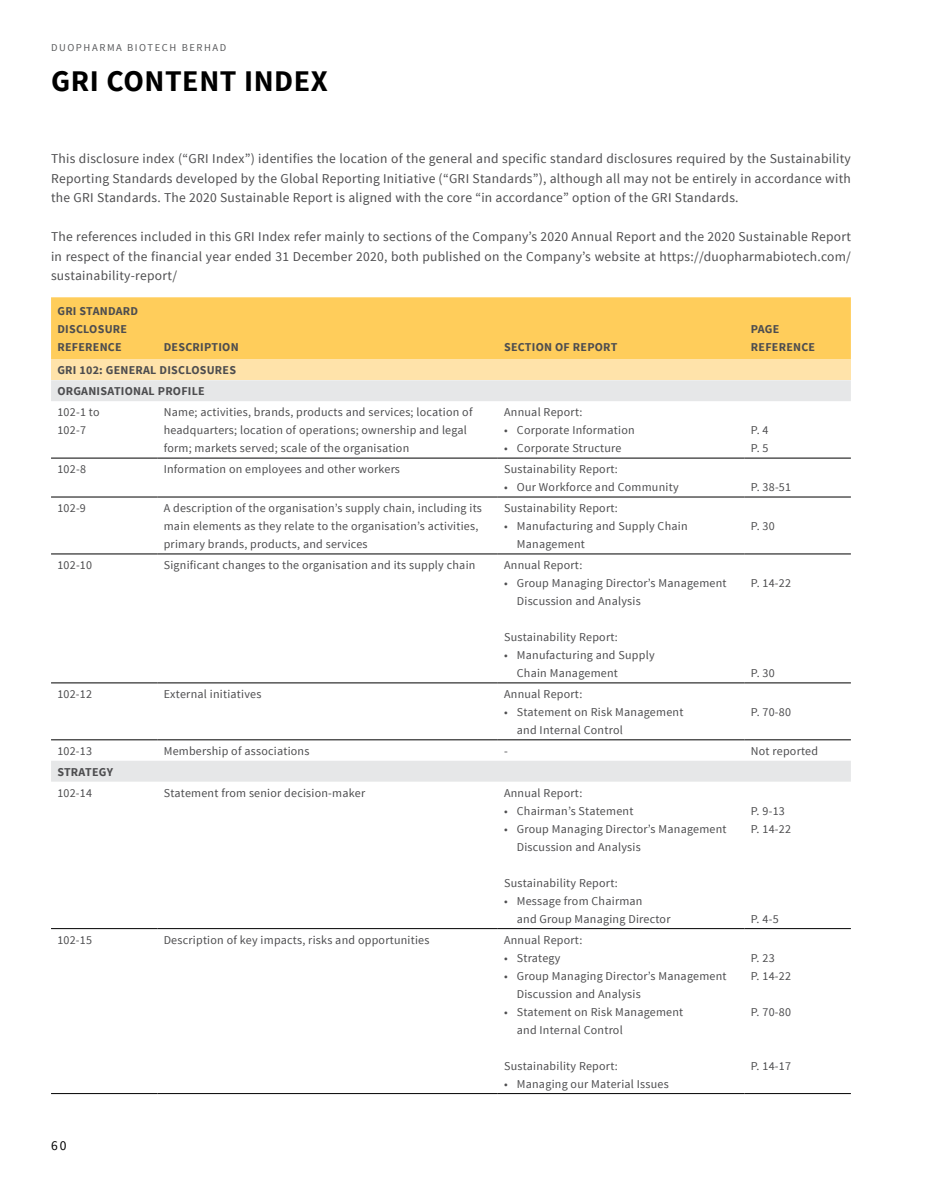
<style>
.page{position:relative;width:936px;height:1191px;background:#fff}
.page>*{position:absolute;margin:0;border:0;box-sizing:border-box;transform-origin:0 0}
.t1{font:700 30px "Source Sans Pro";letter-spacing:.02em;color:#000}
.t2{font:13.5px/19.5px "Source Sans Pro";letter-spacing:.02em;color:#4d4d4f;text-align:justify}
.t3{font:13.5px "Source Sans Pro";color:#000}
.t4{font:12px/18px "Source Sans Pro";letter-spacing:.02em;color:#4d4d4f}
.t5{font:700 12px/18px "Source Sans Pro";letter-spacing:.02em;color:#4d4d4f}
.t6{font:10.5px "Source Sans Pro";letter-spacing:.15em;color:#58595b}
</style>
<div class="page">
<div style="left:51px;top:297px;width:799px;height:62px;background:#ffcd5b"></div>
<div style="left:51px;top:359px;width:799px;height:21px;background:#ffe3aa"></div>
<svg style="left:51px;top:380px;width:799px;height:401px"></svg>
<hr style="left:51px;top:458px;width:106px;height:1px;background:#000">
<hr style="left:157px;top:458px;width:340px;height:1px;background:#000">
<hr style="left:497px;top:458px;width:247px;height:1px;background:#000">
<hr style="left:744px;top:458px;width:106px;height:1px;background:#000">
<hr style="left:51px;top:497px;width:106px;height:1px;background:#000">
<hr style="left:157px;top:497px;width:340px;height:1px;background:#000">
<hr style="left:497px;top:497px;width:247px;height:1px;background:#000">
<hr style="left:744px;top:497px;width:106px;height:1px;background:#000">
<hr style="left:51px;top:553px;width:106px;height:1px;background:#000">
<hr style="left:157px;top:553px;width:340px;height:1px;background:#000">
<hr style="left:497px;top:553px;width:247px;height:1px;background:#000">
<hr style="left:744px;top:553px;width:106px;height:1px;background:#000">
<hr style="left:51px;top:682px;width:106px;height:1px;background:#000">
<hr style="left:157px;top:682px;width:340px;height:1px;background:#000">
<hr style="left:497px;top:682px;width:247px;height:1px;background:#000">
<hr style="left:744px;top:682px;width:106px;height:1px;background:#000">
<hr style="left:51px;top:739px;width:106px;height:1px;background:#000">
<hr style="left:157px;top:739px;width:340px;height:1px;background:#000">
<hr style="left:497px;top:739px;width:247px;height:1px;background:#000">
<hr style="left:744px;top:739px;width:106px;height:1px;background:#000">
<hr style="left:51px;top:928px;width:106px;height:1px;background:#000">
<hr style="left:157px;top:928px;width:340px;height:1px;background:#000">
<hr style="left:497px;top:928px;width:247px;height:1px;background:#000">
<hr style="left:744px;top:928px;width:106px;height:1px;background:#000">
<hr style="left:51px;top:1093px;width:106px;height:1px;background:#000">
<hr style="left:157px;top:1093px;width:340px;height:1px;background:#000">
<hr style="left:497px;top:1093px;width:247px;height:1px;background:#000">
<hr style="left:744px;top:1093px;width:106px;height:1px;background:#000">
<p class="t6" style="left:51px;top:41px;width:177px">DUOPHARMA BIOTECH BERHAD</p>
<h1 class="t1" style="left:51px;top:61px;width:278px">GRI CONTENT INDEX</h1>
<p class="t2" style="left:51px;top:149px;width:801px">This disclosure index (“GRI Index”) identifies the location of the general and specific standard disclosures required by the Sustainability Reporting Standards developed by the Global Reporting Initiative (“GRI Standards”), although all may not be entirely in accordance with the GRI Standards. The 2020 Sustainable Report is aligned with the core “in accordance” option of the GRI Standards.</p>
<p class="t2" style="left:51px;top:227px;width:801px">The references included in this GRI Index refer mainly to sections of the Company’s 2020 Annual Report and the 2020 Sustainable Report in respect of the financial year ended 31 December 2020, both published on the Company’s website at https://duopharmabiotech.com/ sustainability-report/</p>
<p class="t5" style="left:57px;top:302px;width:82px">GRI STANDARD<br>DISCLOSURE<br>REFERENCE</p>
<p class="t5" style="left:750px;top:320px;width:66px">PAGE<br>REFERENCE</p>
<p class="t5" style="left:164px;top:338px;width:76px">DESCRIPTION</p>
<p class="t5" style="left:504px;top:338px;width:115px">SECTION OF REPORT</p>
<p class="t5" style="left:57px;top:360px;width:180px;line-height:20.9px">GRI 102: GENERAL DISCLOSURES<br>ORGANISATIONAL PROFILE</p>
<p class="t4" style="left:57px;top:403px;width:44px">102-1 to<br>102-7</p>
<p class="t4" style="left:164px;top:403px;width:310px">Name; activities, brands, products and services; location of headquarters; location of operations; ownership and legal form; markets served; scale of the organisation</p>
<p class="t4" style="left:504px;top:403px;width:80px">Annual Report:</p>
<p class="t4" style="left:504px;top:421px;width:132px">• Corporate Information</p>
<p class="t4" style="left:504px;top:439px;width:119px">• Corporate Structure</p>
<p class="t4" style="left:750px;top:421px;width:19px">P. 4<br>P. 5</p>
<p class="t4" style="left:57px;top:460px;width:30px">102-8</p>
<p class="t4" style="left:164px;top:460px;width:238px">Information on employees and other workers</p>
<p class="t4" style="left:504px;top:460px;width:115px">Sustainability Report:</p>
<p class="t4" style="left:504px;top:478px;width:176px">• Our Workforce and Community</p>
<p class="t4" style="left:750px;top:478px;width:42px">P. 38-51</p>
<p class="t4" style="left:57px;top:499px;width:30px">102-9</p>
<p class="t4" style="left:164px;top:499px;width:320px">A description of the organisation’s supply chain, including its main elements as they relate to the organisation’s activities, primary brands, products, and services</p>
<p class="t4" style="left:504px;top:499px;width:115px">Sustainability Report:</p>
<p class="t4" style="left:517px;top:517px;width:172px;text-indent:-13px">• Manufacturing and Supply Chain<br>Management</p>
<p class="t4" style="left:750px;top:517px;width:25px">P. 30</p>
<p class="t4" style="left:57px;top:556px;width:36px">102-10</p>
<p class="t4" style="left:164px;top:556px;width:313px">Significant changes to the organisation and its supply chain</p>
<p class="t4" style="left:504px;top:556px;width:80px">Annual Report:</p>
<p class="t4" style="left:517px;top:574px;width:211px;text-indent:-13px">• Group Managing Director’s Management<br>Discussion and Analysis</p>
<p class="t4" style="left:504px;top:628px;width:115px">Sustainability Report:</p>
<p class="t4" style="left:517px;top:646px;width:139px;text-indent:-13px">• Manufacturing and Supply<br>Chain Management</p>
<p class="t4" style="left:750px;top:574px;width:42px">P. 14-22</p>
<p class="t4" style="left:750px;top:664px;width:25px">P. 30</p>
<p class="t4" style="left:57px;top:685px;width:36px">102-12</p>
<p class="t4" style="left:164px;top:685px;width:99px">External initiatives</p>
<p class="t4" style="left:504px;top:685px;width:80px">Annual Report:</p>
<p class="t4" style="left:517px;top:703px;width:168px;text-indent:-13px">• Statement on Risk Management and Internal Control</p>
<p class="t4" style="left:750px;top:703px;width:42px">P. 70-80</p>
<p class="t4" style="left:57px;top:742px;width:36px">102-13</p>
<p class="t4" style="left:164px;top:742px;width:147px">Membership of associations</p>
<p class="t4" style="left:504px;top:742px;width:5px">-</p>
<p class="t4" style="left:750px;top:742px;width:69px">Not reported</p>
<p class="t5" style="left:57px;top:763px;width:57px">STRATEGY</p>
<p class="t4" style="left:57px;top:784px;width:36px">102-14</p>
<p class="t4" style="left:164px;top:784px;width:203px">Statement from senior decision-maker</p>
<p class="t4" style="left:504px;top:784px;width:80px">Annual Report:</p>
<p class="t4" style="left:504px;top:802px;width:131px">• Chairman’s Statement</p>
<p class="t4" style="left:517px;top:820px;width:211px;text-indent:-13px">• Group Managing Director’s Management<br>Discussion and Analysis</p>
<p class="t4" style="left:504px;top:874px;width:115px">Sustainability Report:</p>
<p class="t4" style="left:517px;top:892px;width:155px;text-indent:-13px">• Message from Chairman<br>and Group Managing Director</p>
<p class="t4" style="left:750px;top:802px;width:42px">P. 9-13<br>P. 14-22</p>
<p class="t4" style="left:750px;top:910px;width:29px">P. 4-5</p>
<p class="t4" style="left:57px;top:930px;width:36px">102-15</p>
<p class="t4" style="left:164px;top:930px;width:267px">Description of key impacts, risks and opportunities</p>
<p class="t4" style="left:504px;top:930px;width:80px">Annual Report:</p>
<p class="t4" style="left:504px;top:948px;width:58px">• Strategy</p>
<p class="t4" style="left:517px;top:966px;width:211px;text-indent:-13px">• Group Managing Director’s Management<br>Discussion and Analysis</p>
<p class="t4" style="left:517px;top:1002px;width:168px;text-indent:-13px">• Statement on Risk Management and Internal Control</p>
<p class="t4" style="left:504px;top:1056px;width:115px">Sustainability Report:</p>
<p class="t4" style="left:504px;top:1074px;width:166px">• Managing our Material Issues</p>
<p class="t3" style="left:51px;top:1137px;width:17px">60</p>
<p class="t4" style="left:750px;top:948px;width:42px">P. 23<br>P. 14-22</p>
<p class="t4" style="left:750px;top:1002px;width:42px">P. 70-80</p>
<p class="t4" style="left:750px;top:1056px;width:42px">P. 14-17</p>
</div>
